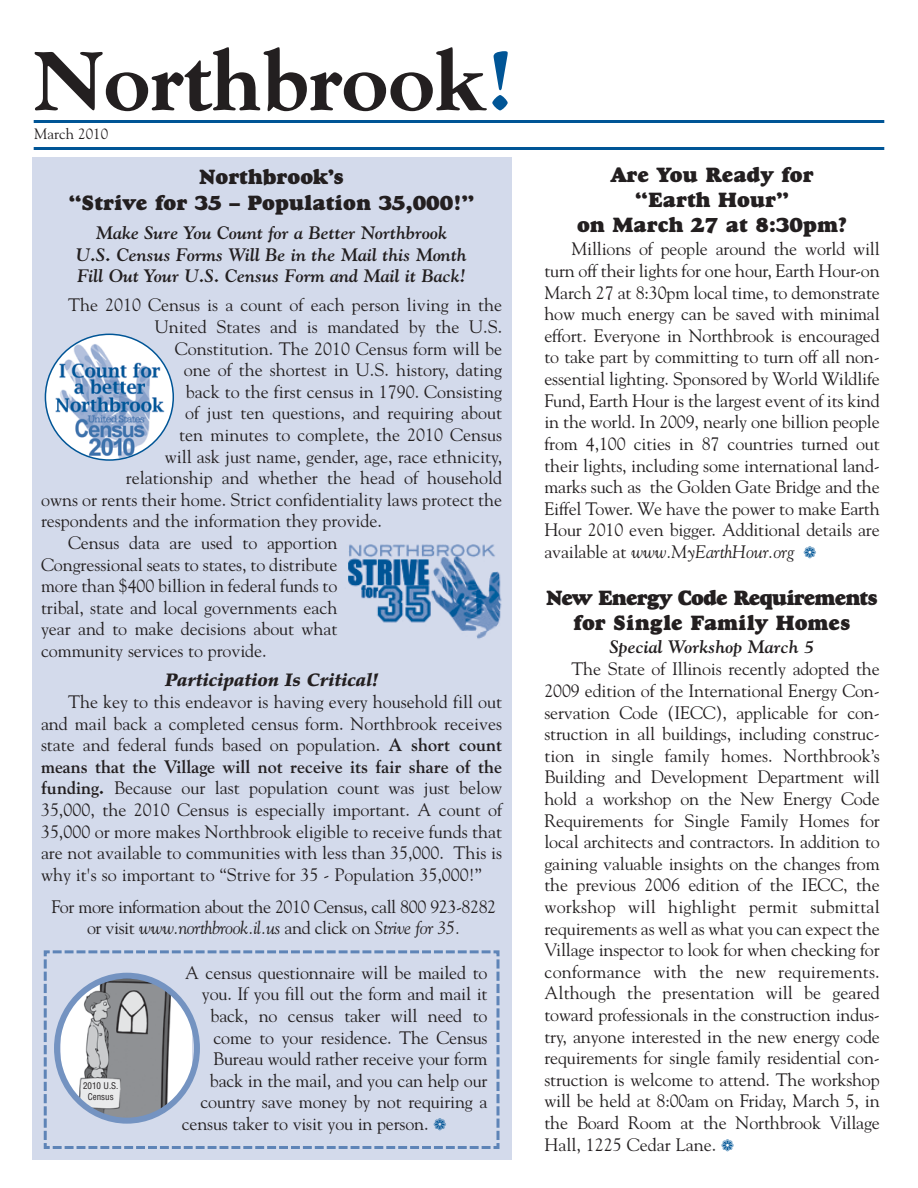
<style>
.page{position:relative;width:918px;height:1188px;background:#fff}
.page>*{position:absolute;margin:0;border:0;box-sizing:border-box;transform-origin:0 0}
.t1{font:800 84px "Goudy";color:#231f20}
.t2{font:21px/25.2px "Goudy Heavyface";color:#231f20;text-align:center}
.t3{font:21px/25.2px "Goudy Heavyface";letter-spacing:-.045em;color:#231f20;text-align:center}
.t4{font:18px/21.6px "Goudy";letter-spacing:-.005em;color:#231f20;text-align:justify}
.t5{font:italic 700 18px/21.6px "Goudy";color:#231f20;text-align:center}
.t6{font:18px/21.6px "Goudy";letter-spacing:-.025em;color:#231f20;text-align:center}
.t7{font:italic 900 18px "Palatino";color:#231f20}
.t8{font:15px "Goudy";color:#231f20}
.t9{font:condensed 9px/10.8px "Helvetica";color:#231f20;text-align:center}
.s1{color:#005596}
.s2{font-weight:700}
.s3{font-style:italic}
</style>
<div class="page">
<hr style="left:34px;top:120px;width:850px;height:3px;background:#005596">
<hr style="left:34px;top:147px;width:850px;height:3px;background:#005596">
<div style="left:32px;top:157px;width:479px;height:1003px;background:#d3daeb"></div>
<img style="left:348px;top:544px;width:154px;height:95px">
<svg style="left:43px;top:950px;width:457px;height:199px"></svg>
<svg style="left:45px;top:334px;width:129px;height:127px"></svg>
<h1 class="t1" style="left:34px;top:47px;width:482px">Northbrook<span class="s1">!</span></h1>
<p class="t8" style="left:34px;top:128px;width:76px">March 2010</p>
<p class="t2" style="left:69px;top:167px;width:407px">Northbrook’s<br>“Strive for 35 – Population 35,000!”</p>
<p class="t5" style="left:76px;top:224px;width:392px">Make Sure You Count for a Better Northbrook<br>U.S. Census Forms Will Be in the Mail this Month<br>Fill Out Your U.S. Census Form and Mail it Back!</p>
<p class="t4" style="left:68px;top:296px;width:436px">The 2010 Census is a count of each person living in the</p>
<p class="t4" style="left:155px;top:317px;width:349px">United States and is mandated by the U.S.</p>
<p class="t4" style="left:175px;top:339px;width:329px">Constitution. The 2010 Census form will be</p>
<p class="t4" style="left:184px;top:361px;width:320px">one of the shortest in U.S. history, dating</p>
<p class="t4" style="left:186px;top:382px;width:318px">back to the first census in 1790. Consisting</p>
<p class="t4" style="left:185px;top:404px;width:319px">of just ten questions, and requiring about</p>
<p class="t4" style="left:179px;top:425px;width:324px">ten minutes to complete, the 2010 Census</p>
<p class="t4" style="left:165px;top:447px;width:339px">will ask just name, gender, age, race ethnicity,</p>
<p class="t4" style="left:126px;top:469px;width:378px">relationship and whether the head of household</p>
<p class="t4" style="left:41px;top:490px;width:463px">owns or rents their home. Strict confidentiality laws protect the</p>
<p class="t4" style="left:41px;top:512px;width:343px">respondents and the information they provide.</p>
<p class="t4" style="left:68px;top:533px;width:271px">Census data are used to apportion</p>
<p class="t4" style="left:41px;top:555px;width:298px">Congressional seats to states, to distribute</p>
<p class="t4" style="left:41px;top:577px;width:298px">more than $400 billion in federal funds to</p>
<p class="t4" style="left:41px;top:598px;width:298px">tribal, state and local governments each</p>
<p class="t4" style="left:41px;top:620px;width:298px">year and to make decisions about what</p>
<p class="t4" style="left:41px;top:641px;width:227px">community services to provide.</p>
<p class="t7" style="left:165px;top:673px;width:214px">Participation Is Critical!</p>
<p class="t4" style="left:41px;top:692px;width:463px;text-indent:27px">The key to this endeavor is having every household fill out and mail back a completed census form. Northbrook receives state and federal funds based on population. <span class="s2">A short count means that the Village will not receive its fair share of the funding.</span> Because our last population count was just below 35,000, the 2010 Census is especially important. A count of 35,000 or more makes Northbrook eligible to receive funds that are not available to communities with less than 35,000. This is why it's so important to “Strive for 35 - Population 35,000!”</p>
<p class="t6" style="left:51px;top:897px;width:446px">For more information about the 2010 Census, call 800 923-8282 or visit <span class="s3">www.northbrook.il.us</span> and click on <span class="s3">Strive for 35.</span></p>
<p class="t9" style="left:83px;top:1081px;width:37px">2010 U.S.<br>Census</p>
<p class="t4" style="left:185px;top:963px;width:304px">A census questionnaire will be mailed to</p>
<p class="t4" style="left:202px;top:985px;width:287px">you. If you fill out the form and mail it</p>
<p class="t4" style="left:211px;top:1006px;width:278px">back, no census taker will need to</p>
<p class="t4" style="left:213px;top:1028px;width:276px">come to your residence. The Census</p>
<p class="t4" style="left:213px;top:1050px;width:276px">Bureau would rather receive your form</p>
<p class="t4" style="left:210px;top:1071px;width:279px">back in the mail, and you can help our</p>
<p class="t4" style="left:200px;top:1093px;width:289px">country save money by not requiring a</p>
<p class="t4" style="left:182px;top:1114px;width:266px">census taker to visit you in person. <span class="s1">❁</span></p>
<p class="t2" style="left:577px;top:164px;width:272px">Are You Ready for “Earth Hour”<br>on March 27 at 8:30pm?</p>
<p class="t4" style="left:544px;top:240px;width:337px;text-indent:27px">Millions of people around the world will turn off their lights for one hour, Earth Hour-on March 27 at 8:30pm local time, to demonstrate how much energy can be saved with minimal effort. Everyone in Northbrook is encouraged to take part by committing to turn off all non&shy;essential lighting. Sponsored by World Wildlife Fund, Earth Hour is the largest event of its kind in the world. In 2009, nearly one billion people from 4,100 cities in 87 countries turned out their lights, including some international land&shy;marks such as the Golden Gate Bridge and the Eiffel Tower. We have the power to make Earth Hour 2010 even bigger. Additional details are available at <span class="s3">www.MyEarthHour.org</span> <span class="s1">❁</span></p>
<p class="t3" style="left:546px;top:587px;width:333px">New Energy Code Requirements for Single Family Homes</p>
<p class="t5" style="left:610px;top:638px;width:206px">Special Workshop March 5</p>
<p class="t4" style="left:544px;top:660px;width:337px;text-indent:27px">The State of Illinois recently adopted the 2009 edition of the International Energy Con&shy;servation Code (IECC), applicable for con&shy;struction in all buildings, including construc&shy;tion in single family homes. Northbrook’s Building and Development Department will hold a workshop on the New Energy Code Requirements for Single Family Homes for local architects and contractors. In addition to gaining valuable insights on the changes from the previous 2006 edition of the IECC, the workshop will highlight permit submittal requirements as well as what you can expect the Village inspector to look for when checking for conformance with the new requirements.<br>Although the presentation will be geared toward professionals in the construction indus&shy;try, anyone interested in the new energy code requirements for single family residential con&shy;struction is welcome to attend. The workshop will be held at 8:00am on Friday, March 5, in the Board Room at the Northbrook Village Hall, 1225 Cedar Lane. <span class="s1">❁</span></p>
</div>
